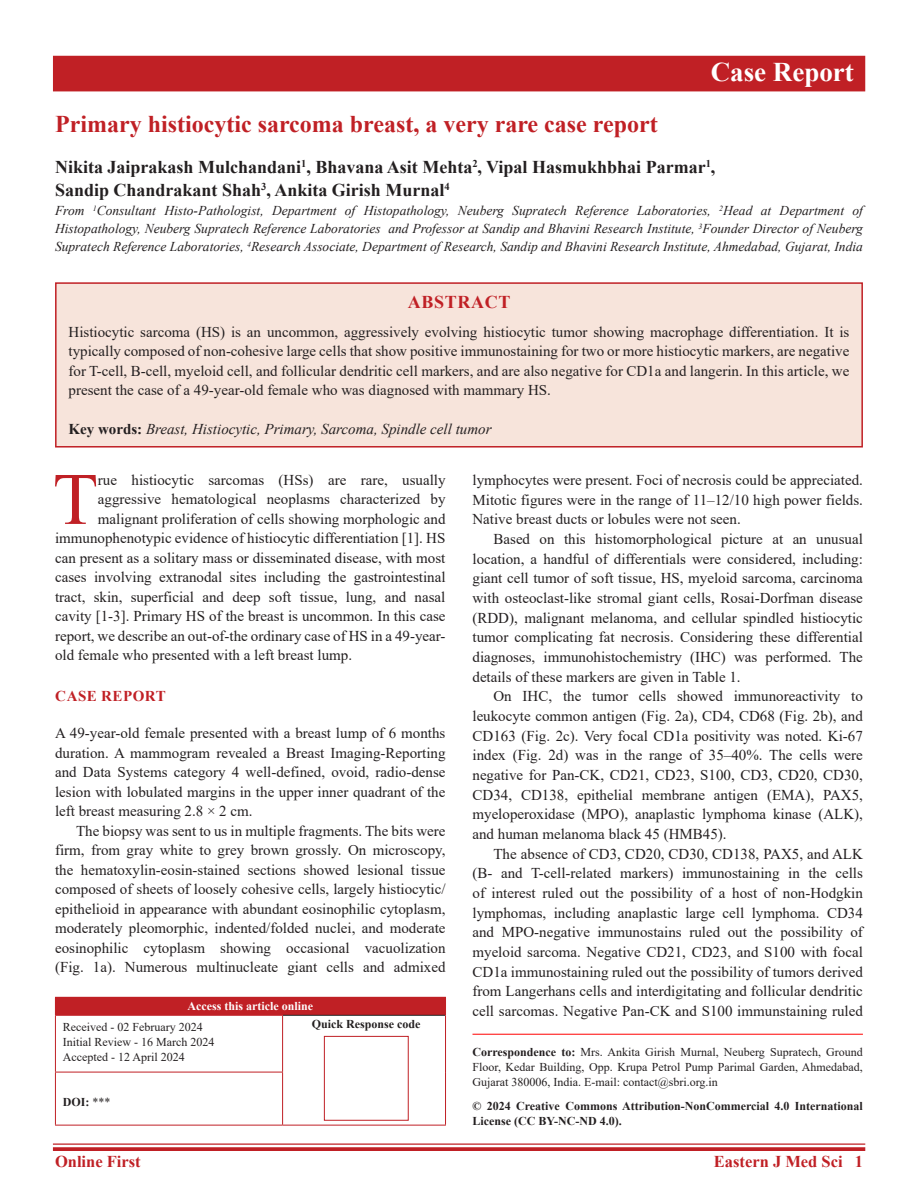
<style>
.page{position:relative;width:918px;height:1188px;background:#fff}
.page>*{position:absolute;margin:0;border:0;box-sizing:border-box;transform-origin:0 0}
.DROP_CAP_TX{font:73.95px "Times New Roman";color:#c02025}
.AH{font:700 27px "Times New Roman";color:#fff}
.AT{font:700 24px "Times New Roman";color:#c02025}
.AU{font:700 18px/22.5px "Times New Roman";color:#231f20}
.ABSH{font:700 18px "Times New Roman";letter-spacing:.035em;color:#c02025}
.RF{font:700 16.5px "Times New Roman";color:#c02025}
.TX{font:15px/19.6px "Times New Roman";color:#231f20;text-align:justify}
.DROP_CAP_TX-2{font:15px "Times New Roman";color:#231f20}
.ABS{font:15px/19.5px "Times New Roman";color:#231f20;text-align:justify}
.TXFL{font:15px/19.5px "Times New Roman";color:#231f20;text-align:justify}
.KWD{font:italic 15px "Times New Roman";color:#231f20}
.t1{font:700 15px "Times New Roman";letter-spacing:.035em;color:#c02025}
.AFF{font:italic 13.5px/18px "Times New Roman";color:#231f20;text-align:justify}
.CR{font:12px/15px "Times New Roman";color:#231f20;text-align:justify}
.CR-2{font:700 12px/15px "Times New Roman";color:#231f20}
.HIS{font:12px/15px "Times New Roman";color:#231f20}
.AAO{font:700 12px "Times New Roman";color:#fff}
.QR{font:700 12px "Times New Roman";color:#231f20}
.DOI{font:700 12px "Times New Roman";color:#231f20}
.s1{font-weight:700;font-style:normal}
.s2{font-weight:400}
.s3{font-weight:700}
</style>
<div class="page">
<hr style="left:53px;top:1143px;width:812px;height:2px;background:#c02025">
<svg style="left:53px;top:1147px;width:812px;height:4px;background:#c32d32"></svg>
<div style="left:53px;top:56px;width:812px;height:35px;background:#c02025"></div>
<div style="left:56px;top:283px;width:806px;height:164px;background:#f7e4db"></div>
<div style="left:55px;top:282px;width:808px;height:166px;border:2px solid #c02025"></div>
<div style="left:55px;top:997px;width:391px;height:18px;background:#c02025"></div>
<hr style="left:283px;top:1015px;width:162px;height:1px;background:#231f20">
<hr style="left:55px;top:1016px;width:1px;height:56px;background:#c02025">
<hr style="left:55px;top:1015px;width:228px;height:1px;background:#c02025">
<hr style="left:282px;top:1016px;width:1px;height:56px;background:#c02025">
<hr style="left:445px;top:1015px;width:1px;height:57px;background:#c02025">
<hr style="left:445px;top:1072px;width:1px;height:53px;background:#c02025">
<hr style="left:55px;top:1072px;width:1px;height:53px;background:#c02025">
<hr style="left:55px;top:1072px;width:228px;height:1px;background:#c02025">
<hr style="left:55px;top:1125px;width:228px;height:1px;background:#c02025">
<hr style="left:282px;top:1072px;width:1px;height:53px;background:#c02025">
<hr style="left:283px;top:1125px;width:163px;height:1px;background:#c02025">
<div style="left:324px;top:1036px;width:84px;height:84px;border:1px solid #c02025"></div>
<hr style="left:472px;top:1034px;width:391px;height:1px;background:#f00">
<p class="AH" style="left:711px;top:52px;width:145px">Case Report</p>
<p class="AT" style="left:55px;top:106px;width:604px">Primary histiocytic sarcoma breast, a very rare case report</p>
<p class="AU" style="left:55px;top:155px;width:662px">Nikita Jaiprakash Mulchandani<sup>1</sup>, Bhavana Asit Mehta<sup>2</sup>, Vipal Hasmukhbhai Parmar<sup>1</sup>,<br>Sandip Chandrakant Shah<sup>3</sup>, Ankita Girish Murnal<sup>4</sup></p>
<p class="AFF" style="left:55px;top:201px;width:809px">From <sup>1</sup>Consultant Histo-Pathologist, Department of Histopathology, Neuberg Supratech Reference Laboratories, <sup>2</sup>Head at Department of Histopathology, Neuberg Supratech Reference Laboratories and Professor at Sandip and Bhavini Research Institute, <sup>3</sup>Founder Director of Neuberg Supratech Reference Laboratories, <sup>4</sup>Research Associate, Department of Research, Sandip and Bhavini Research Institute, Ahmedabad, Gujarat, India</p>
<p class="ABSH" style="left:408px;top:289px;width:104px">ABSTRACT</p>
<p class="ABS" style="left:69px;top:321px;width:782px">Histiocytic sarcoma (HS) is an uncommon, aggressively evolving histiocytic tumor showing macrophage differentiation. It is typically composed of non-cohesive large cells that show positive immunostaining for two or more histiocytic markers, are negative for T-cell, B-cell, myeloid cell, and follicular dendritic cell markers, and are also negative for CD1a and langerin. In this article, we present the case of a 49-year-old female who was diagnosed with mammary HS.</p>
<p class="KWD" style="left:69px;top:419px;width:425px"><span class="s1">Key words:</span> Breast, Histiocytic, Primary, Sarcoma, Spindle cell tumor</p>
<p class="DROP_CAP_TX" style="left:53px;top:447px;width:47px">T</p>
<p class="DROP_CAP_TX-2" style="left:98px;top:469px;width:349px">rue histiocytic sarcomas (HSs) are rare, usually</p>
<p class="DROP_CAP_TX-2" style="left:98px;top:489px;width:349px">aggressive hematological neoplasms characterized by</p>
<p class="DROP_CAP_TX-2" style="left:98px;top:508px;width:349px">malignant proliferation of cells showing morphologic and</p>
<p class="DROP_CAP_TX-2" style="left:55px;top:528px;width:392px">immunophenotypic evidence of histiocytic differentiation [1]. HS</p>
<p class="DROP_CAP_TX-2" style="left:55px;top:547px;width:392px">can present as a solitary mass or disseminated disease, with most</p>
<p class="DROP_CAP_TX-2" style="left:55px;top:567px;width:392px">cases involving extranodal sites including the gastrointestinal</p>
<p class="DROP_CAP_TX-2" style="left:55px;top:586px;width:392px">tract, skin, superficial and deep soft tissue, lung, and nasal</p>
<p class="DROP_CAP_TX-2" style="left:55px;top:606px;width:392px">cavity [1-3]. Primary HS of the breast is uncommon. In this case</p>
<p class="DROP_CAP_TX-2" style="left:55px;top:625px;width:392px">report, we describe an out-of-the ordinary case of HS in a 49-year-</p>
<p class="DROP_CAP_TX-2" style="left:55px;top:645px;width:299px">old female who presented with a left breast lump.</p>
<h1 class="t1" style="left:55px;top:685px;width:112px">CASE REPORT</h1>
<p class="TXFL" style="left:55px;top:723px;width:392px">A 49-year-old female presented with a breast lump of 6 months duration. A mammogram revealed a Breast Imaging-Reporting and Data Systems category 4 well-defined, ovoid, radio-dense lesion with lobulated margins in the upper inner quadrant of the left breast measuring 2.8 × 2 cm.</p>
<p class="TX" style="left:55px;top:821px;width:392px;text-indent:21px">The biopsy was sent to us in multiple fragments. The bits were firm, from gray white to grey brown grossly. On microscopy, the hematoxylin-eosin-stained sections showed lesional tissue composed of sheets of loosely cohesive cells, largely histiocytic/ epithelioid in appearance with abundant eosinophilic cytoplasm, moderately pleomorphic, indented/folded nuclei, and moderate eosinophilic cytoplasm showing occasional vacuolization (Fig. 1a). Numerous multinucleate giant cells and admixed</p>
<p class="AAO" style="left:188px;top:998px;width:127px">Access this article online</p>
<p class="HIS" style="left:63px;top:1019px;width:153px">Received - 02 February 2024<br>Initial Review - 16 March 2024<br>Accepted - 12 April 2024</p>
<p class="QR" style="left:312px;top:1015px;width:110px">Quick Response code</p>
<p class="DOI" style="left:63px;top:1094px;width:49px">DOI: <span class="s2">***</span></p>
<p class="TX" style="left:472px;top:470px;width:392px">lymphocytes were present. Foci of necrosis could be appreciated.<br>Mitotic figures were in the range of 11–12/10 high power fields.<br>Native breast ducts or lobules were not seen.</p>
<p class="TX" style="left:472px;top:529px;width:392px;text-indent:21px">Based on this histomorphological picture at an unusual location, a handful of differentials were considered, including: giant cell tumor of soft tissue, HS, myeloid sarcoma, carcinoma with osteoclast-like stromal giant cells, Rosai-Dorfman disease (RDD), malignant melanoma, and cellular spindled histiocytic tumor complicating fat necrosis. Considering these differential diagnoses, immunohistochemistry (IHC) was performed. The details of these markers are given in Table 1.</p>
<p class="TX" style="left:472px;top:686px;width:392px;text-indent:21px">On IHC, the tumor cells showed immunoreactivity to leukocyte common antigen (Fig. 2a), CD4, CD68 (Fig. 2b), and CD163 (Fig. 2c). Very focal CD1a positivity was noted. Ki-67 index (Fig. 2d) was in the range of 35–40%. The cells were negative for Pan-CK, CD21, CD23, S100, CD3, CD20, CD30, CD34, CD138, epithelial membrane antigen (EMA), PAX5, myeloperoxidase (MPO), anaplastic lymphoma kinase (ALK), and human melanoma black 45 (HMB45).</p>
<p class="TX" style="left:472px;top:843px;width:392px;text-indent:21px">The absence of CD3, CD20, CD30, CD138, PAX5, and ALK (B- and T-cell-related markers) immunostaining in the cells of interest ruled out the possibility of a host of non-Hodgkin lymphomas, including anaplastic large cell lymphoma. CD34 and MPO-negative immunostains ruled out the possibility of myeloid sarcoma. Negative CD21, CD23, and S100 with focal CD1a immunostaining ruled out the possibility of tumors derived from Langerhans cells and interdigitating and follicular dendritic cell sarcomas. Negative Pan-CK and S100 immunstaining ruled</p>
<p class="CR" style="left:472px;top:1044px;width:392px"><span class="s3">Correspondence to:</span> Mrs. Ankita Girish Murnal, Neuberg Supratech, Ground Floor, Kedar Building, Opp. Krupa Petrol Pump Parimal Garden, Ahmedabad, Gujarat 380006, India. E-mail: contact@sbri.org.in</p>
<p class="CR-2" style="left:472px;top:1099px;width:392px">© 2024 Creative Commons Attribution-NonCommercial 4.0 International<br>License (CC BY-NC-ND 4.0).</p>
<p class="RF" style="left:55px;top:1150px;width:87px">Online First</p>
<p class="RF" style="left:714px;top:1150px;width:151px">Eastern J Med Sci 1</p>
</div>
